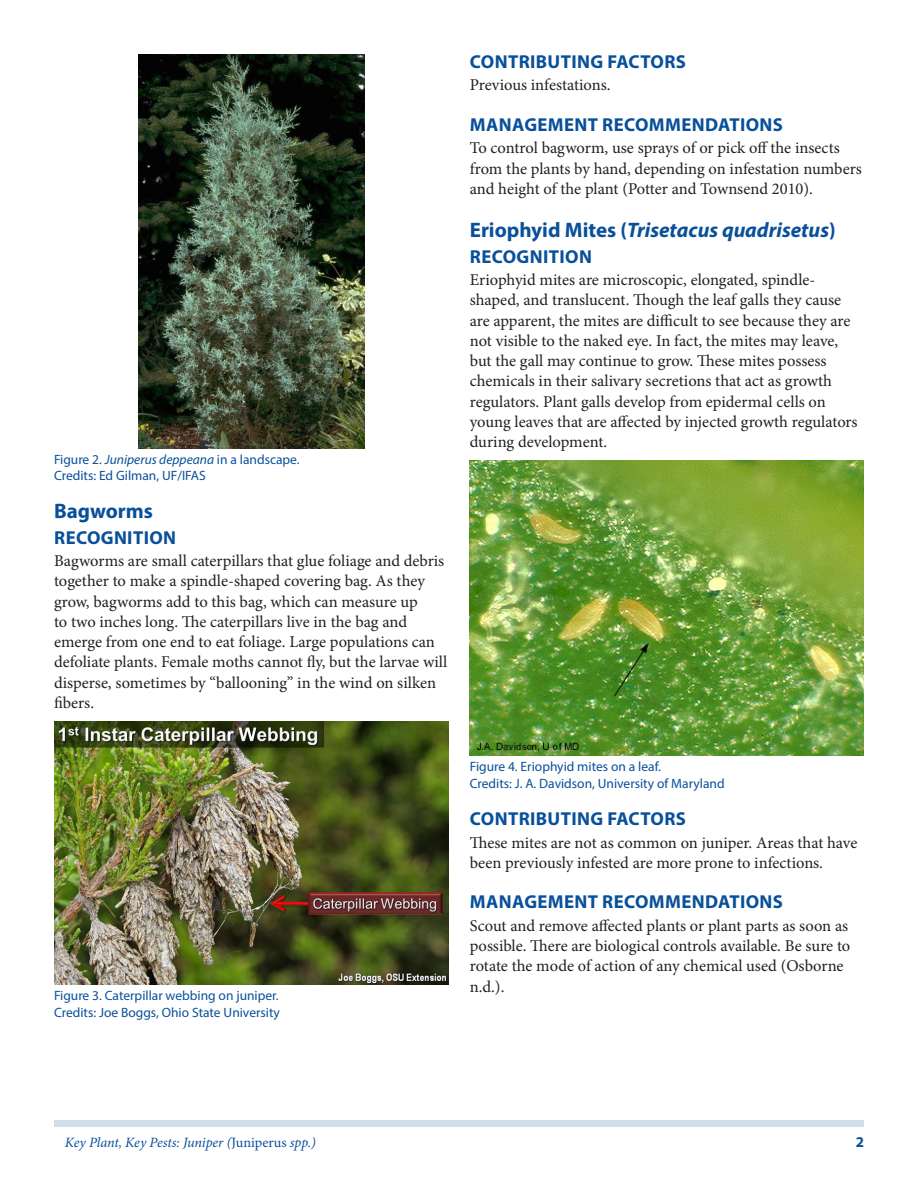
<style>
.page{position:relative;width:918px;height:1188px;background:#fff}
.page>*{position:absolute;margin:0;border:0;box-sizing:border-box;transform-origin:0 0}
.SectionHeading1{font:italic 700 21px "Myriad Pro";color:#09509a}
.SectionHeading1-2{font:700 21px "Myriad Pro";color:#09509a}
.SectionHeading2{font:700 18.75px "Myriad Pro";letter-spacing:.02em;color:#09509a}
.Paragraph{font:16.5px/20.2px "Minion Pro";letter-spacing:-.005em;color:#231f20}
.t1{font:700 15px "Myriad Pro";color:#09509a}
.RunningTitleItalics{font:italic 14.25px "Minion Pro";letter-spacing:-.01em;color:#09509a}
.FigureCaption{font:13.5px "Myriad Pro";color:#09509a}
.s1{font-style:italic}
.s2{font-style:normal}
</style>
<div class="page">
<div style="left:54px;top:1120px;width:810px;height:7px;background:#d0dfeb"></div>
<img style="left:138px;top:54px;width:226px;height:394px">
<img style="left:54px;top:721px;width:394px;height:264px">
<img style="left:470px;top:460px;width:394px;height:296px">
<p class="FigureCaption" style="left:54px;top:451px;width:247px">Figure 2. <span class="s1">Juniperus deppeana</span> in a landscape.</p>
<p class="FigureCaption" style="left:54px;top:467px;width:153px">Credits: Ed Gilman, UF/IFAS</p>
<p class="SectionHeading1-2" style="left:54px;top:497px;width:101px">Bagworms</p>
<p class="SectionHeading2" style="left:54px;top:525px;width:123px">RECOGNITION</p>
<p class="Paragraph" style="left:54px;top:551px;width:395px">Bagworms are small caterpillars that glue foliage and debris together to make a spindle-shaped covering bag. As they grow, bagworms add to this bag, which can measure up<br>to two inches long. The caterpillars live in the bag and emerge from one end to eat foliage. Large populations can defoliate plants. Female moths cannot fly, but the larvae will disperse, sometimes by “ballooning” in the wind on silken fibers.</p>
<p class="FigureCaption" style="left:54px;top:987px;width:226px">Figure 3. Caterpillar webbing on juniper.</p>
<p class="FigureCaption" style="left:54px;top:1004px;width:227px">Credits: Joe Boggs, Ohio State University</p>
<p class="SectionHeading2" style="left:470px;top:50px;width:217px">CONTRIBUTING FACTORS</p>
<p class="Paragraph" style="left:470px;top:75px;width:142px">Previous infestations.</p>
<p class="SectionHeading2" style="left:470px;top:112px;width:315px">MANAGEMENT RECOMMENDATIONS</p>
<p class="Paragraph" style="left:470px;top:138px;width:394px">To control bagworm, use sprays of or pick off the insects from the plants by hand, depending on infestation numbers and height of the plant (Potter and Townsend 2010).</p>
<p class="SectionHeading1" style="left:470px;top:216px;width:367px"><span class="s2">Eriophyid Mites (</span>Trisetacus quadrisetus<span class="s2">)</span></p>
<p class="SectionHeading2" style="left:470px;top:244px;width:123px">RECOGNITION</p>
<p class="Paragraph" style="left:470px;top:270px;width:389px">Eriophyid mites are microscopic, elongated, spindle&shy;shaped, and translucent. Though the leaf galls they cause are apparent, the mites are difficult to see because they are not visible to the naked eye. In fact, the mites may leave, but the gall may continue to grow. These mites possess chemicals in their salivary secretions that act as growth regulators. Plant galls develop from epidermal cells on young leaves that are affected by injected growth regulators during development.</p>
<p class="FigureCaption" style="left:470px;top:758px;width:193px">Figure 4. Eriophyid mites on a leaf.</p>
<p class="FigureCaption" style="left:470px;top:775px;width:256px">Credits: J. A. Davidson, University of Maryland</p>
<p class="SectionHeading2" style="left:470px;top:807px;width:217px">CONTRIBUTING FACTORS</p>
<p class="Paragraph" style="left:470px;top:832px;width:389px">These mites are not as common on juniper. Areas that have been previously infested are more prone to infections.</p>
<p class="SectionHeading2" style="left:470px;top:890px;width:315px">MANAGEMENT RECOMMENDATIONS</p>
<p class="Paragraph" style="left:470px;top:915px;width:382px">Scout and remove affected plants or plant parts as soon as possible. There are biological controls available. Be sure to rotate the mode of action of any chemical used (Osborne n.d.).</p>
<p class="RunningTitleItalics" style="left:65px;top:1133px;width:253px">Key Plant, Key Pests: Juniper (<span class="s2">Juniperus</span> spp.)</p>
<p class="t1" style="left:856px;top:1133px;width:10px">2</p>
</div>
